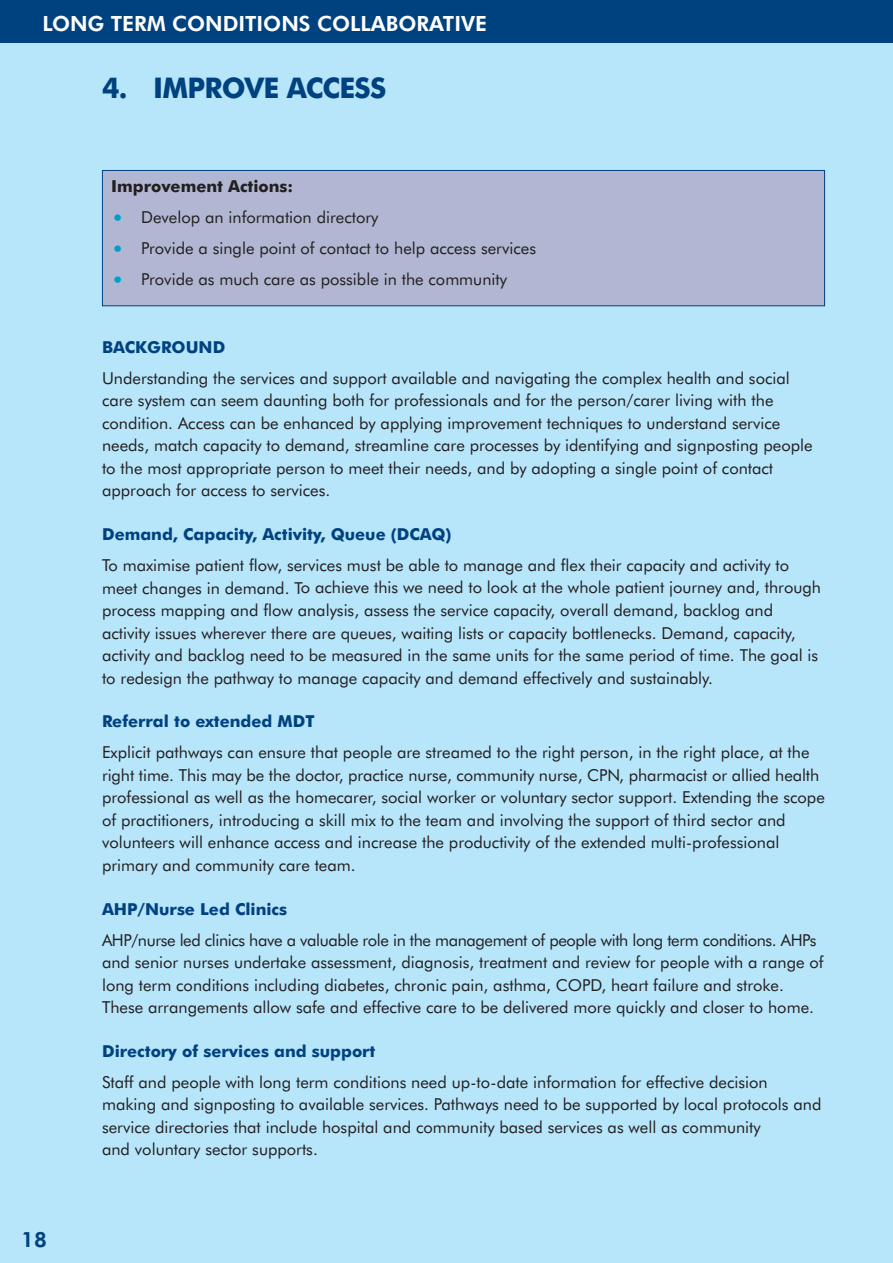
<style>
.page{position:relative;width:893px;height:1263px;background:#b7e5fa}
.page>*{position:absolute;margin:0;border:0;box-sizing:border-box;transform-origin:0 0}
.t1{font:700 28.5px "Futura BT";letter-spacing:-.025em;color:#004280}
.t2{font:800 21px "Futura BT";color:#fff}
.t3{font:800 21px "Futura BT";color:#004280}
.t4{font:16.5px/22.5px "Futura BT";color:#231f20}
.t5{font:700 16.5px "Futura BT";color:#004280}
.t6{font:700 16.5px "Futura BT";color:#231f20}
.s1{font-size:22.5px;color:#009dcd}
</style>
<div class="page">
<div style="left:0;top:0;width:893px;height:43px;background:#004280"></div>
<div style="left:103px;top:171px;width:721px;height:134px;background:#b1b7d2"></div>
<div style="left:102px;top:170px;width:723px;height:136px;border:1px solid #004280"></div>
<p class="t2" style="left:43px;top:15px;width:446px">LONG TERM CONDITIONS COLLABORATIVE</p>
<h1 class="t1" style="left:102px;top:77px;width:286px">4. IMPROVE ACCESS</h1>
<p class="t6" style="left:111px;top:179px;width:183px">Improvement Actions:</p>
<p class="t4" style="left:111px;top:207px;width:269px"><span class="s1">•</span> Develop an information directory</p>
<p class="t4" style="left:111px;top:238px;width:426px"><span class="s1">•</span> Provide a single point of contact to help access services</p>
<p class="t4" style="left:111px;top:269px;width:397px"><span class="s1">•</span> Provide as much care as possible in the community</p>
<p class="t3" style="left:21px;top:1231px;width:27px">18</p>
<p class="t5" style="left:102px;top:340px;width:125px">BACKGROUND</p>
<p class="t4" style="left:102px;top:368px;width:712px">Understanding the services and support available and navigating the complex health and social care system can seem daunting both for professionals and for the person/carer living with the condition. Access can be enhanced by applying improvement techniques to understand service needs, match capacity to demand, streamline care processes by identifying and signposting people to the most appropriate person to meet their needs, and by adopting a single point of contact approach for access to services.</p>
<p class="t5" style="left:102px;top:527px;width:351px">Demand, Capacity, Activity, Queue (DCAQ)</p>
<p class="t4" style="left:102px;top:555px;width:720px">To maximise patient flow, services must be able to manage and flex their capacity and activity to meet changes in demand. To achieve this we need to look at the whole patient journey and, through process mapping and flow analysis, assess the service capacity, overall demand, backlog and activity issues wherever there are queues, waiting lists or capacity bottlenecks. Demand, capacity, activity and backlog need to be measured in the same units for the same period of time. The goal is to redesign the pathway to manage capacity and demand effectively and sustainably.</p>
<p class="t5" style="left:102px;top:715px;width:214px">Referral to extended MDT</p>
<p class="t4" style="left:102px;top:743px;width:724px">Explicit pathways can ensure that people are streamed to the right person, in the right place, at the right time. This may be the doctor, practice nurse, community nurse, CPN, pharmacist or allied health professional as well as the homecarer, social worker or voluntary sector support. Extending the scope of practitioners, introducing a skill mix to the team and involving the support of third sector and volunteers will enhance access and increase the productivity of the extended multi-professional primary and community care team.</p>
<p class="t5" style="left:102px;top:902px;width:187px">AHP/Nurse Led Clinics</p>
<p class="t4" style="left:102px;top:930px;width:723px">AHP/nurse led clinics have a valuable role in the management of people with long term conditions. AHPs and senior nurses undertake assessment, diagnosis, treatment and review for people with a range of long term conditions including diabetes, chronic pain, asthma, COPD, heart failure and stroke.<br>These arrangements allow safe and effective care to be delivered more quickly and closer to home.</p>
<p class="t5" style="left:102px;top:1044px;width:275px">Directory of services and support</p>
<p class="t4" style="left:102px;top:1072px;width:721px">Staff and people with long term conditions need up-to-date information for effective decision making and signposting to available services. Pathways need to be supported by local protocols and service directories that include hospital and community based services as well as community<br>and voluntary sector supports.</p>
</div>
